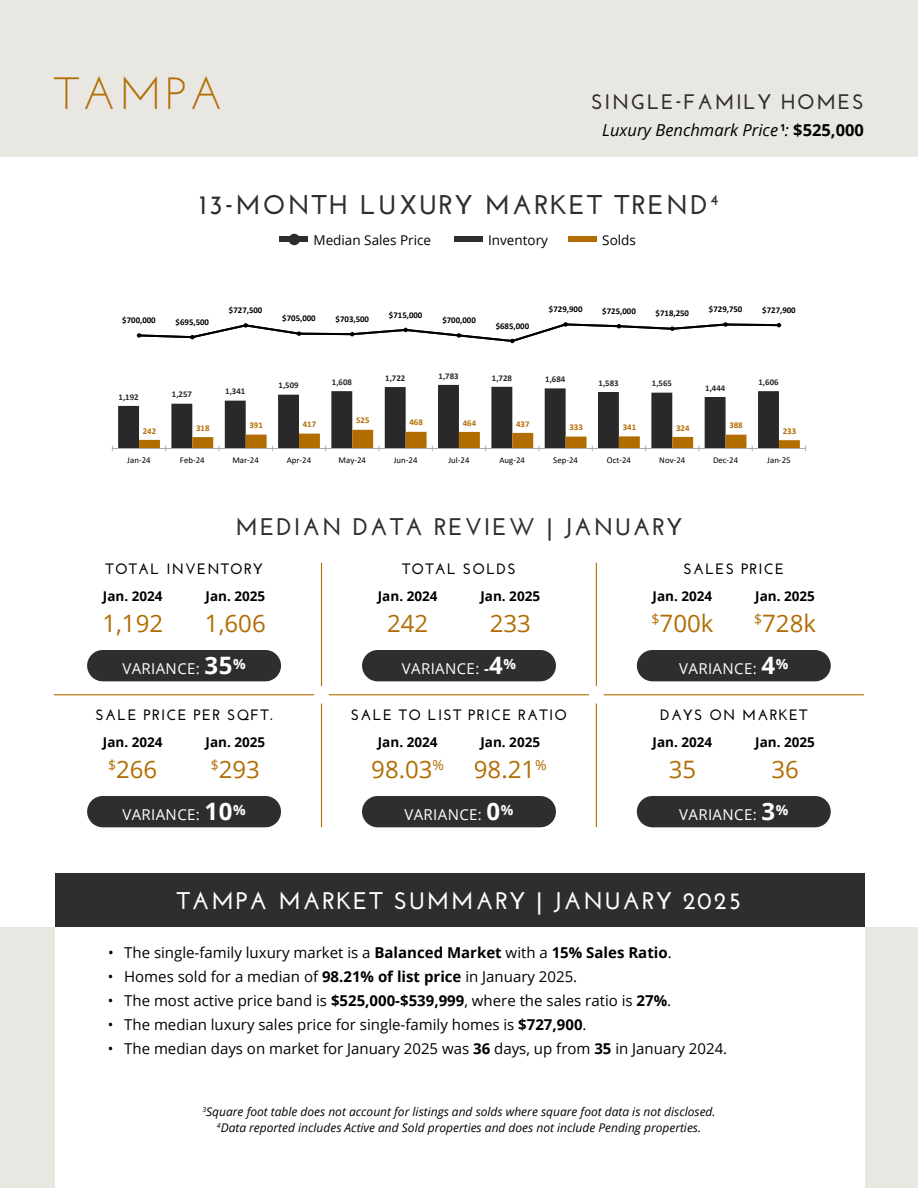
<style>
.page{position:relative;width:918px;height:1188px;background:#fff}
.page>*{position:absolute;margin:0;border:0;box-sizing:border-box;transform-origin:0 0}
.t1{font:45px "Josefin Sans";letter-spacing:.08em;color:#b16d03}
.t2{font:700 27px "Josefin Sans";letter-spacing:.08em;color:#302d2d}
.t3{font:24px "Open Sans";color:#b16d03}
.t4{font:700 24px "Josefin Sans";letter-spacing:.08em;color:#fff}
.t5{font:700 24px "Josefin Sans";letter-spacing:.08em;color:#302d2d}
.t6{font:700 21px "Josefin Sans";letter-spacing:.08em;color:#302d2d}
.t7{font:italic 16.5px "Open Sans";color:#000}
.t8{font:15px "Open Sans";color:#000}
.t9{font:700 15px "Josefin Sans";letter-spacing:.08em;color:#000}
.t10{font:15px "Open Sans";letter-spacing:.025em;color:#fff}
.t11{font:700 13.5px "Open Sans";color:#000}
.t12{font:13.5px "Open Sans";color:#000}
.t13{font:italic 12px/16.5px "Open Sans";color:#000;text-align:center}
.t14{font:700 8.85px "Calibri";color:#000}
.t15{font:8.85px "Calibri";color:#000}
.t16{font:700 8.85px "Calibri";color:#292929}
.t17{font:700 8.85px "Calibri";color:#b26d01}
.s1{font-weight:700;font-style:normal}
.s2{font-weight:700;font-size:24px}
.s3{font-weight:700}
</style>
<div class="page">
<div style="left:0;top:0;width:918px;height:158px;background:#e9e7e1"></div>
<div style="left:0;top:927px;width:918px;height:261px;background:#e9e7e1"></div>
<div style="left:55px;top:925px;width:810px;height:263px;background:#fff"></div>
<div style="left:55px;top:873px;width:810px;height:54px;background:#302d2d"></div>
<hr style="left:54px;top:694px;width:260px;height:1px;background:#b16d03">
<hr style="left:321px;top:563px;width:1px;height:123px;background:#b16d03">
<hr style="left:321px;top:704px;width:1px;height:123px;background:#b16d03">
<hr style="left:596px;top:563px;width:1px;height:123px;background:#b16d03">
<hr style="left:596px;top:704px;width:1px;height:123px;background:#b16d03">
<hr style="left:329px;top:694px;width:260px;height:1px;background:#b16d03">
<hr style="left:604px;top:694px;width:260px;height:1px;background:#b16d03">
<div style="left:569px;top:237px;width:28px;height:5px;background:#b16d03"></div>
<div style="left:280px;top:237px;width:28px;height:5px;background:#302d2d"></div>
<div style="left:289px;top:234px;width:11px;height:11px;background:#302d2d;border-radius:50%"></div>
<div style="left:454px;top:237px;width:29px;height:5px;background:#302d2d"></div>
<svg style="left:112px;top:385px;width:694px;height:66px"></svg>
<svg style="left:136px;top:322px;width:646px;height:21px"></svg>
<div style="left:87px;top:650px;width:194px;height:31px;background:#302d2d;border-radius:16px"></div>
<div style="left:362px;top:650px;width:194px;height:31px;background:#302d2d;border-radius:16px"></div>
<div style="left:637px;top:650px;width:194px;height:31px;background:#302d2d;border-radius:16px"></div>
<div style="left:637px;top:796px;width:194px;height:31px;background:#302d2d;border-radius:16px"></div>
<div style="left:362px;top:796px;width:194px;height:31px;background:#302d2d;border-radius:16px"></div>
<div style="left:87px;top:796px;width:194px;height:31px;background:#302d2d;border-radius:16px"></div>
<h1 class="t1" style="left:54px;top:65px;width:170px">TAMPA</h1>
<h3 class="t6" style="left:591px;top:89px;width:274px">SINGLE-FAMILY HOMES</h3>
<p class="t7" style="left:602px;top:119px;width:263px">Luxury Benchmark Price <sup>1</sup>: <span class="s1">$525,000</span></p>
<h2 class="t2" style="left:200px;top:188px;width:520px">13-MONTH LUXURY MARKET TREND<sup>4</sup></h2>
<p class="t12" style="left:314px;top:231px;width:119px">Median Sales Price</p>
<p class="t12" style="left:488px;top:231px;width:61px">Inventory</p>
<p class="t12" style="left:602px;top:231px;width:35px">Solds</p>
<p class="t14" style="left:122px;top:314px;width:35px">$700,000</p>
<p class="t14" style="left:176px;top:315px;width:35px">$695,500</p>
<p class="t14" style="left:229px;top:304px;width:35px">$727,500</p>
<p class="t14" style="left:282px;top:312px;width:35px">$705,000</p>
<p class="t14" style="left:336px;top:313px;width:35px">$703,500</p>
<p class="t14" style="left:389px;top:308px;width:35px">$715,000</p>
<p class="t14" style="left:442px;top:314px;width:35px">$700,000</p>
<p class="t14" style="left:496px;top:319px;width:35px">$685,000</p>
<p class="t14" style="left:549px;top:303px;width:35px">$729,900</p>
<p class="t14" style="left:602px;top:305px;width:35px">$725,000</p>
<p class="t14" style="left:656px;top:307px;width:35px">$718,250</p>
<p class="t14" style="left:709px;top:303px;width:35px">$729,750</p>
<p class="t14" style="left:762px;top:304px;width:35px">$727,900</p>
<p class="t16" style="left:119px;top:390px;width:22px">1,192</p>
<p class="t16" style="left:172px;top:388px;width:22px">1,257</p>
<p class="t16" style="left:225px;top:385px;width:22px">1,341</p>
<p class="t16" style="left:279px;top:379px;width:22px">1,509</p>
<p class="t16" style="left:332px;top:376px;width:22px">1,608</p>
<p class="t16" style="left:385px;top:372px;width:22px">1,722</p>
<p class="t16" style="left:439px;top:369px;width:22px">1,783</p>
<p class="t16" style="left:492px;top:371px;width:22px">1,728</p>
<p class="t16" style="left:545px;top:373px;width:22px">1,684</p>
<p class="t16" style="left:599px;top:377px;width:22px">1,583</p>
<p class="t16" style="left:652px;top:377px;width:22px">1,565</p>
<p class="t16" style="left:705px;top:381px;width:22px">1,444</p>
<p class="t16" style="left:759px;top:376px;width:22px">1,606</p>
<p class="t17" style="left:143px;top:424px;width:15px">242</p>
<p class="t17" style="left:196px;top:422px;width:15px">318</p>
<p class="t17" style="left:249px;top:419px;width:15px">391</p>
<p class="t17" style="left:303px;top:418px;width:15px">417</p>
<p class="t17" style="left:356px;top:414px;width:15px">525</p>
<p class="t17" style="left:409px;top:416px;width:15px">468</p>
<p class="t17" style="left:463px;top:416px;width:15px">464</p>
<p class="t17" style="left:516px;top:417px;width:15px">437</p>
<p class="t17" style="left:569px;top:421px;width:15px">333</p>
<p class="t17" style="left:623px;top:421px;width:15px">341</p>
<p class="t17" style="left:676px;top:421px;width:15px">324</p>
<p class="t17" style="left:729px;top:419px;width:15px">388</p>
<p class="t17" style="left:783px;top:425px;width:15px">233</p>
<p class="t15" style="left:127px;top:454px;width:25px">Jan-24</p>
<p class="t15" style="left:180px;top:454px;width:26px">Feb-24</p>
<p class="t15" style="left:232px;top:454px;width:28px">Mar-24</p>
<p class="t15" style="left:287px;top:454px;width:26px">Apr-24</p>
<p class="t15" style="left:339px;top:454px;width:29px">May-24</p>
<p class="t15" style="left:394px;top:454px;width:25px">Jun-24</p>
<p class="t15" style="left:448px;top:454px;width:23px">Jul-24</p>
<p class="t15" style="left:500px;top:454px;width:27px">Aug-24</p>
<p class="t15" style="left:553px;top:454px;width:26px">Sep-24</p>
<p class="t15" style="left:607px;top:454px;width:26px">Oct-24</p>
<p class="t15" style="left:659px;top:454px;width:28px">Nov-24</p>
<p class="t15" style="left:713px;top:454px;width:27px">Dec-24</p>
<p class="t15" style="left:767px;top:454px;width:25px">Jan-25</p>
<h3 class="t5" style="left:236px;top:512px;width:448px">MEDIAN DATA REVIEW | JANUARY</h3>
<p class="t9" style="left:106px;top:560px;width:159px">TOTAL INVENTORY</p>
<p class="t9" style="left:402px;top:560px;width:115px">TOTAL SOLDS</p>
<p class="t9" style="left:683px;top:560px;width:102px">SALES PRICE</p>
<p class="t11" style="left:103px;top:586px;width:61px">Jan. 2024</p>
<p class="t11" style="left:206px;top:586px;width:61px">Jan. 2025</p>
<p class="t11" style="left:378px;top:586px;width:61px">Jan. 2024</p>
<p class="t11" style="left:480px;top:586px;width:61px">Jan. 2025</p>
<p class="t11" style="left:653px;top:586px;width:61px">Jan. 2024</p>
<p class="t11" style="left:755px;top:586px;width:61px">Jan. 2025</p>
<h3 class="t3" style="left:102px;top:607px;width:62px">1,192</h3>
<h3 class="t3" style="left:205px;top:607px;width:62px">1,606</h3>
<h3 class="t3" style="left:387px;top:607px;width:43px">242</h3>
<h3 class="t3" style="left:490px;top:607px;width:43px">233</h3>
<h3 class="t3" style="left:652px;top:607px;width:63px"><sup>$</sup>700k</h3>
<h3 class="t3" style="left:754px;top:607px;width:63px"><sup>$</sup>728k</h3>
<p class="t10" style="left:122px;top:658px;width:125px">VARIANCE: <span class="s2">35</span><sup>%</sup></p>
<p class="t10" style="left:402px;top:658px;width:116px">VARIANCE: <span class="s3">-</span><span class="s2">4</span><sup>%</sup></p>
<p class="t10" style="left:679px;top:658px;width:111px">VARIANCE: <span class="s2">4</span><sup>%</sup></p>
<p class="t9" style="left:96px;top:706px;width:178px">SALE PRICE PER SQFT.</p>
<p class="t9" style="left:351px;top:706px;width:218px">SALE TO LIST PRICE RATIO</p>
<p class="t9" style="left:660px;top:706px;width:149px">DAYS ON MARKET</p>
<p class="t11" style="left:103px;top:732px;width:61px">Jan. 2024</p>
<p class="t11" style="left:206px;top:732px;width:61px">Jan. 2025</p>
<p class="t11" style="left:378px;top:732px;width:61px">Jan. 2024</p>
<p class="t11" style="left:480px;top:732px;width:61px">Jan. 2025</p>
<p class="t11" style="left:653px;top:732px;width:61px">Jan. 2024</p>
<p class="t11" style="left:755px;top:732px;width:61px">Jan. 2025</p>
<h3 class="t3" style="left:108px;top:753px;width:51px"><sup>$</sup>266</h3>
<h3 class="t3" style="left:211px;top:753px;width:51px"><sup>$</sup>293</h3>
<h3 class="t3" style="left:371px;top:753px;width:177px">98.03<sup>%</sup> 98.21<sup>%</sup></h3>
<h3 class="t3" style="left:669px;top:753px;width:29px">35</h3>
<h3 class="t3" style="left:771px;top:753px;width:29px">36</h3>
<p class="t10" style="left:122px;top:804px;width:125px">VARIANCE: <span class="s2">10</span><sup>%</sup></p>
<p class="t10" style="left:404px;top:804px;width:111px">VARIANCE: <span class="s2">0</span><sup>%</sup></p>
<p class="t10" style="left:679px;top:804px;width:111px">VARIANCE: <span class="s2">3</span><sup>%</sup></p>
<h3 class="t4" style="left:177px;top:887px;width:566px">TAMPA MARKET SUMMARY | JANUARY 2025</h3>
<p class="t8" style="left:108px;top:943px;width:565px">• The single-family luxury market is a <span class="s3">Balanced Market</span> with a <span class="s3">15% Sales Ratio</span>.</p>
<p class="t8" style="left:108px;top:967px;width:471px">• Homes sold for a median of <span class="s3">98.21% of list price</span> in January 2025.</p>
<p class="t8" style="left:108px;top:991px;width:565px">• The most active price band is <span class="s3">$525,000-$539,999</span>, where the sales ratio is <span class="s3">27%</span>.</p>
<p class="t8" style="left:108px;top:1015px;width:480px">• The median luxury sales price for single-family homes is <span class="s3">$727,900</span>.</p>
<p class="t8" style="left:108px;top:1039px;width:621px">• The median days on market for January 2025 was <span class="s3">36</span> days, up from <span class="s3">35</span> in January 2024.</p>
<p class="t13" style="left:202px;top:1103px;width:515px"><sup>3</sup>Square foot table does not account for listings and solds where square foot data is not disclosed.<br><sup>4</sup>Data reported includes Active and Sold properties and does not include Pending properties.</p>
</div>
